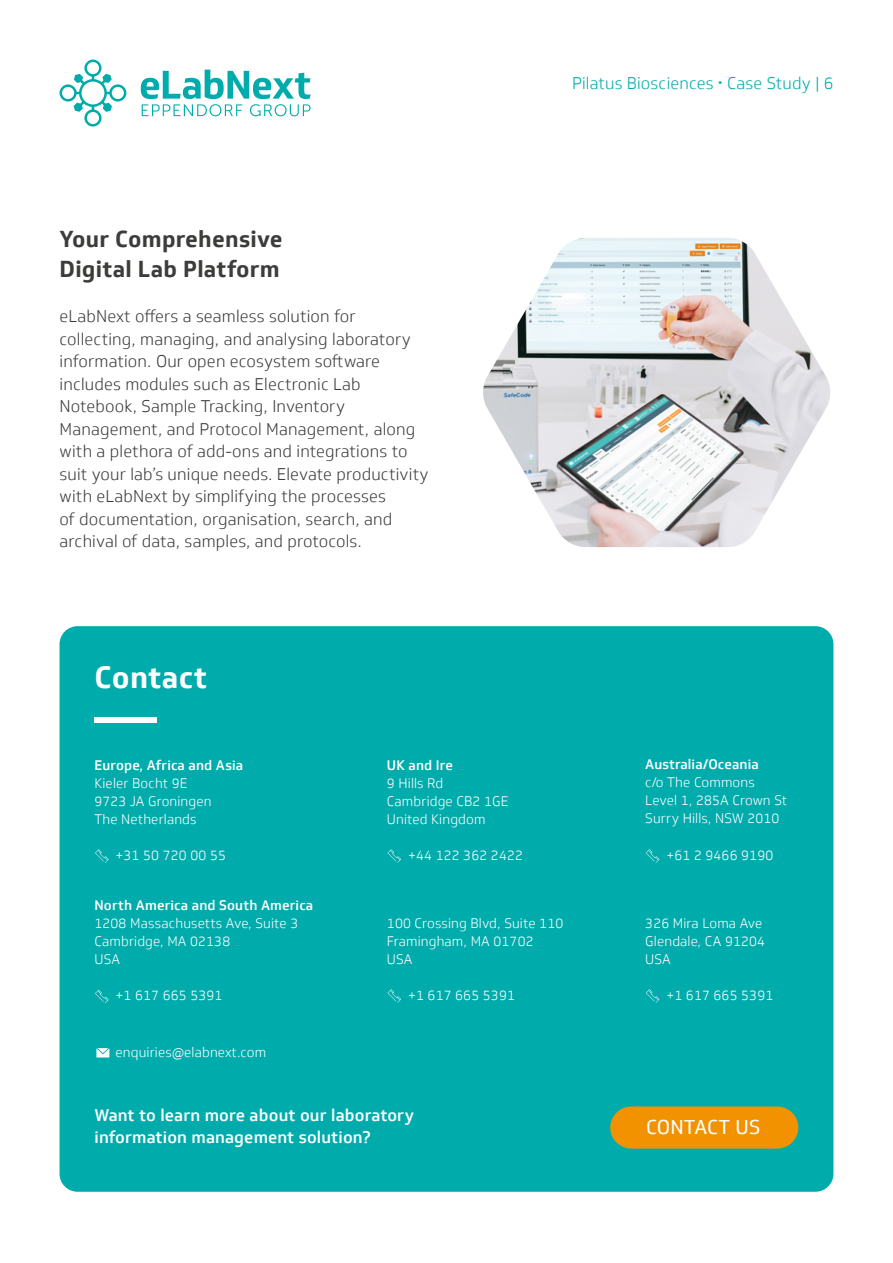
<style>
.page{position:relative;width:893px;height:1263px;background:#fff}
.page>*{position:absolute;margin:0;border:0;box-sizing:border-box;transform-origin:0 0}
.t1{font:700 30px "Soleto";letter-spacing:.01em;color:#fff}
.t2{font:700 22.5px/30px "Soleto";letter-spacing:.01em;color:#3c3c3b}
.t3{font:19.5px "Soleto";letter-spacing:.01em;color:#fff}
.t4{font:300 16.5px/22.5px "Soleto";letter-spacing:.01em;color:#3c3c3b}
.t5{font:500 16.5px/22.5px "Soleto";letter-spacing:.01em;color:#fff}
.t6{font:300 16.5px "Soleto";letter-spacing:.01em;color:#00abac}
.t7{font:300 13.5px/18px "Soleto";letter-spacing:.01em;color:#fff}
.t8{font:500 13.5px "Soleto";letter-spacing:.01em;color:#fff}
.s1{font-weight:700}
</style>
<div class="page">
<div style="left:60px;top:626px;width:773px;height:566px;background:#00abac;border-radius:18px"></div>
<div style="left:610px;top:1106px;width:188px;height:42px;background:#f39200;border-radius:21px"></div>
<svg style="left:95px;top:849px;width:14px;height:14px"></svg>
<svg style="left:388px;top:849px;width:13px;height:14px"></svg>
<svg style="left:646px;top:849px;width:13px;height:14px"></svg>
<svg style="left:95px;top:990px;width:14px;height:13px"></svg>
<svg style="left:388px;top:989px;width:13px;height:14px"></svg>
<svg style="left:646px;top:989px;width:13px;height:14px"></svg>
<svg style="left:96px;top:1048px;width:13px;height:9px"></svg>
<div style="left:94px;top:717px;width:63px;height:5px;background:#fff"></div>
<img style="left:483px;top:238px;width:347px;height:309px">
<svg style="left:60px;top:60px;width:66px;height:67px"></svg>
<svg style="left:141px;top:70px;width:169px;height:46px"></svg>
<p class="t6" style="left:572px;top:74px;width:263px">Pilatus Biosciences <span class="s1">·</span> Case Study | 6</p>
<h2 class="t2" style="left:60px;top:224px;width:225px">Your Comprehensive<br>Digital Lab Platform</h2>
<p class="t4" style="left:60px;top:305px;width:371px">eLabNext offers a seamless solution for collecting, managing, and analysing laboratory information. Our open ecosystem software includes modules such as Electronic Lab Notebook, Sample Tracking, Inventory Management, and Protocol Management, along with a plethora of add-ons and integrations to suit your lab’s unique needs. Elevate productivity with eLabNext by simplifying the processes<br>of documentation, organisation, search, and archival of data, samples, and protocols.</p>
<h1 class="t1" style="left:94px;top:658px;width:114px">Contact</h1>
<p class="t8" style="left:94px;top:756px;width:150px">Europe, Africa and Asia</p>
<p class="t7" style="left:94px;top:774px;width:119px">Kieler Bocht 9E<br>9723 JA Groningen<br>The Netherlands</p>
<p class="t7" style="left:116px;top:846px;width:112px">+31 50 720 00 55</p>
<p class="t8" style="left:94px;top:897px;width:220px">North America and South America</p>
<p class="t7" style="left:94px;top:914px;width:205px">1208 Massachusetts Ave, Suite 3<br>Cambridge, MA 02138<br>USA</p>
<p class="t7" style="left:116px;top:986px;width:108px">+1 617 665 5391</p>
<p class="t7" style="left:116px;top:1043px;width:152px">enquiries@elabnext.com</p>
<p class="t8" style="left:387px;top:756px;width:67px">UK and Ire</p>
<p class="t7" style="left:387px;top:774px;width:123px">9 Hills Rd<br>Cambridge CB2 1GE<br>United Kingdom</p>
<p class="t7" style="left:408px;top:846px;width:116px">+44 122 362 2422</p>
<p class="t7" style="left:387px;top:914px;width:178px">100 Crossing Blvd, Suite 110<br>Framingham, MA 01702<br>USA</p>
<p class="t7" style="left:408px;top:986px;width:108px">+1 617 665 5391</p>
<p class="t8" style="left:645px;top:756px;width:115px">Australia/Oceania</p>
<p class="t7" style="left:645px;top:774px;width:143px">c/o The Commons<br>Level 1, 285A Crown St<br>Surry Hills, NSW 2010</p>
<p class="t7" style="left:666px;top:846px;width:108px">+61 2 9466 9190</p>
<p class="t7" style="left:645px;top:915px;width:121px">326 Mira Loma Ave<br>Glendale, CA 91204<br>USA</p>
<p class="t7" style="left:666px;top:987px;width:108px">+1 617 665 5391</p>
<p class="t5" style="left:94px;top:1103px;width:321px">Want to learn more about our laboratory information management solution?</p>
<p class="t3" style="left:646px;top:1115px;width:116px">CONTACT US</p>
</div>
